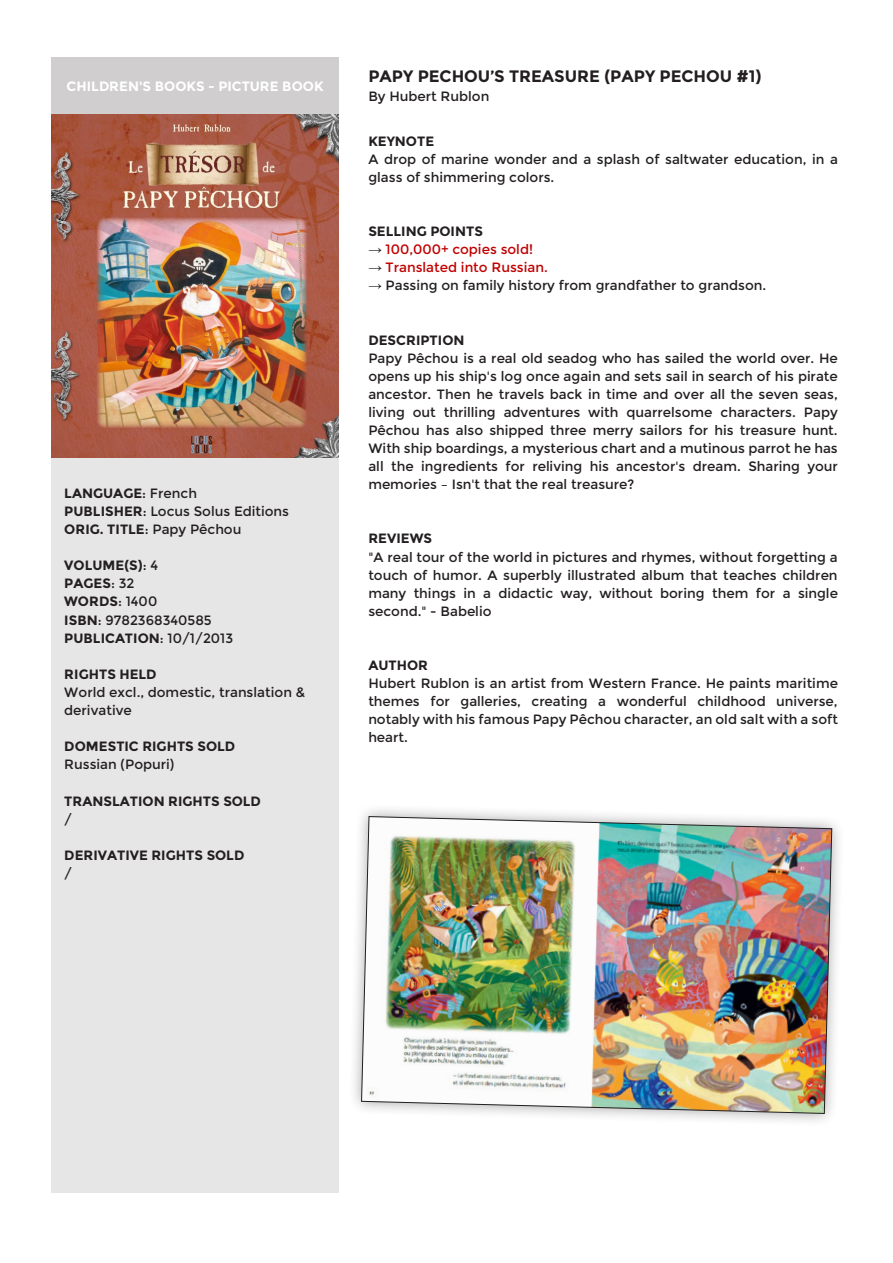
<style>
.page{position:relative;width:893px;height:1263px;background:#fff}
.page>*{position:absolute;margin:0;border:0;box-sizing:border-box;transform-origin:0 0}
.t1{font:700 16.5px "Montserrat";color:#231f20}
.t2{font:13.5px/18.1px "Montserrat";color:#231f20}
.t3{font:700 13.5px/18.1px "Montserrat";color:#231f20}
.t4{font:13.5px "Montserrat";color:#c00000}
.t5{font:700 13.5px "Montserrat";color:#fff}
.s1{font-weight:700}
.s2{font-weight:400}
.s3{font-family:"Times New Roman";color:#231f20}
.s4{font-family:"Times New Roman"}
</style>
<div class="page">
<div style="left:52px;top:57px;width:287px;height:58px;background:#d0cece"></div>
<div style="left:52px;top:459px;width:287px;height:9px;background:#e7e6e6"></div>
<div style="left:52px;top:468px;width:287px;height:725px;background:#e7e6e6"></div>
<img style="left:52px;top:115px;width:287px;height:343px">
<div style="left:348px;top:803px;width:497px;height:324px;background:#231f20;opacity:.4"></div>
<img style="left:361px;top:816px;width:471px;height:298px">
<p class="t5" style="left:67px;top:78px;width:258px">CHILDREN'S BOOKS - PICTURE BOOK</p>
<p class="t2" style="left:64px;top:484px;width:226px"><span class="s1">LANGUAGE</span>: French<br><span class="s1">PUBLISHER</span>: Locus Solus Editions<br><span class="s1">ORIG. TITLE</span>: Papy Pêchou</p>
<p class="t3" style="left:64px;top:556px;width:170px">VOLUME(S)<span class="s2">: 4<br></span>PAGES<span class="s2">: 32<br></span>WORDS<span class="s2">: 1400<br></span>ISBN<span class="s2">: 9782368340585<br></span>PUBLICATION<span class="s2">: 10/1/2013</span></p>
<p class="t2" style="left:64px;top:665px;width:242px"><span class="s1">RIGHTS HELD<br></span>World excl., domestic, translation &amp; derivative</p>
<p class="t3" style="left:64px;top:738px;width:172px">DOMESTIC RIGHTS SOLD<br><span class="s2">Russian (Popuri)</span></p>
<p class="t3" style="left:64px;top:792px;width:198px">TRANSLATION RIGHTS SOLD <span class="s2">/</span></p>
<p class="t3" style="left:64px;top:846px;width:182px">DERIVATIVE RIGHTS SOLD <span class="s2">/</span></p>
<p class="t1" style="left:368px;top:66px;width:395px">PAPY PECHOU’S TREASURE (PAPY PECHOU #1)</p>
<p class="t2" style="left:368px;top:87px;width:123px">By Hubert Rublon</p>
<p class="t2" style="left:368px;top:132px;width:471px"><span class="s1">KEYNOTE<br></span>A drop of marine wonder and a splash of saltwater education, in a glass of shimmering colors.</p>
<p class="t3" style="left:368px;top:222px;width:116px">SELLING POINTS</p>
<p class="t4" style="left:368px;top:242px;width:166px"><span class="s3">→</span> 100,000+ copies sold!</p>
<p class="t4" style="left:368px;top:260px;width:181px"><span class="s3">→</span> Translated into Russian.</p>
<p class="t2" style="left:368px;top:277px;width:399px"><span class="s4">→</span> Passing on family history from grandfather to grandson.</p>
<p class="t2" style="left:368px;top:331px;width:471px"><span class="s1">DESCRIPTION<br></span>Papy Pêchou is a real old seadog who has sailed the world over. He opens up his ship's log once again and sets sail in search of his pirate ancestor. Then he travels back in time and over all the seven seas, living out thrilling adventures with quarrelsome characters. Papy Pêchou has also shipped three merry sailors for his treasure hunt.<br>With ship boardings, a mysterious chart and a mutinous parrot he has all the ingredients for reliving his ancestor's dream. Sharing your memories – Isn't that the real treasure?</p>
<p class="t2" style="left:368px;top:530px;width:471px"><span class="s1">REVIEWS<br></span>"A real tour of the world in pictures and rhymes, without forgetting a touch of humor. A superbly illustrated album that teaches children many things in a didactic way, without boring them for a single second." - Babelio</p>
<p class="t2" style="left:368px;top:656px;width:471px"><span class="s1">AUTHOR<br></span>Hubert Rublon is an artist from Western France. He paints maritime themes for galleries, creating a wonderful childhood universe, notably with his famous Papy Pêchou character, an old salt with a soft heart.</p>
</div>
